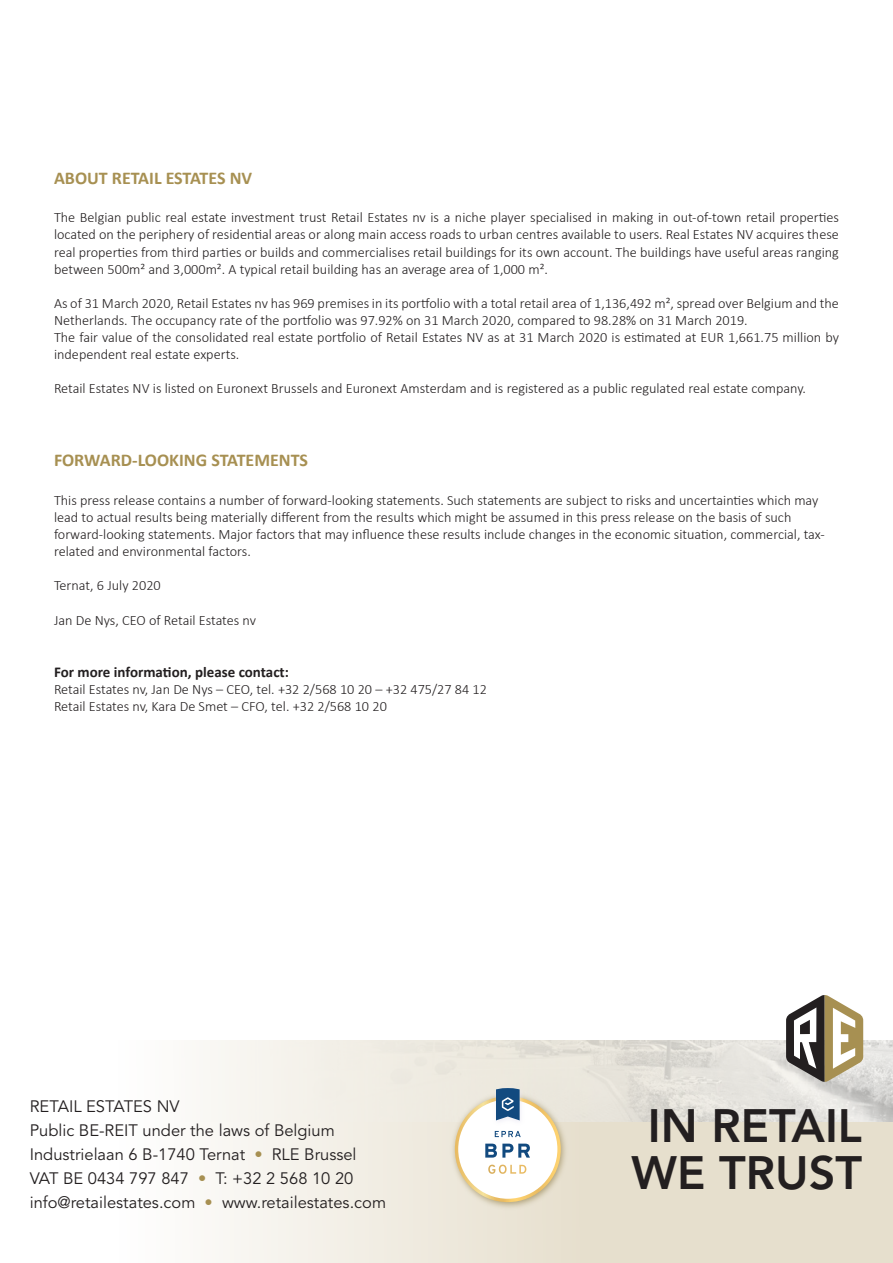
<style>
.page{position:relative;width:893px;height:1263px;background:#fff}
.page>*{position:absolute;margin:0;border:0;box-sizing:border-box;transform-origin:0 0}
.t1{font:800 46.5px "Avenir LT Pro";color:#231f20}
.Titel1{font:700 18px "Calibri";color:#a79052}
.t2{font:16.5px/24px "Avenir LT Pro";color:#231f20}
.Subtitel_bold{font:700 15px "Calibri";color:#231f20}
.t3{font:300 14.25px/17.1px "Calibri";color:#231f20}
.s1{color:#a79052}
</style>
<div class="page">
<div style="left:116px;top:1040px;width:777px;height:223px;background:linear-gradient(to right,#fbf9f7,#e0d7c1)"></div>
<img style="left:180px;top:1040px;width:713px;height:82px">
<svg style="left:786px;top:995px;width:77px;height:87px"></svg>
<img style="left:447px;top:1088px;width:124px;height:124px">
<svg style="left:455px;top:1096px;width:106px;height:106px"></svg>
<div style="left:458px;top:1099px;width:99px;height:100px;background:#fff;border-radius:50%"></div>
<img style="left:490px;top:1083px;width:36px;height:38px">
<svg style="left:496px;top:1088px;width:24px;height:32px"></svg>
<svg style="left:495px;top:1131px;width:26px;height:6px"></svg>
<svg style="left:485px;top:1143px;width:45px;height:14px"></svg>
<svg style="left:488px;top:1164px;width:38px;height:10px"></svg>
<p class="Titel1" style="left:54px;top:165px;width:200px">ABOUT RETAIL ESTATES NV</p>
<p class="t3" style="left:54px;top:209px;width:786px;text-align:justify">The Belgian public real estate investment trust Retail Estates nv is a niche player specialised in making in out-of-town retail properties located on the periphery of residential areas or along main access roads to urban centres available to users. Real Estates NV acquires these real properties from third parties or builds and commercialises retail buildings for its own account. The buildings have useful areas ranging between 500m² and 3,000m². A typical retail building has an average area of 1,000 m².</p>
<p class="t3" style="left:54px;top:294px;width:786px">As of 31 March 2020, Retail Estates nv has 969 premises in its portfolio with a total retail area of 1,136,492 m², spread over Belgium and the<br>Netherlands. The occupancy rate of the portfolio was 97.92% on 31 March 2020, compared to 98.28% on 31 March 2019.</p>
<p class="t3" style="left:54px;top:329px;width:786px">The fair value of the consolidated real estate portfolio of Retail Estates NV as at 31 March 2020 is estimated at EUR 1,661.75 million by independent real estate experts.</p>
<p class="t3" style="left:54px;top:380px;width:754px">Retail Estates NV is listed on Euronext Brussels and Euronext Amsterdam and is registered as a public regulated real estate company.</p>
<p class="Titel1" style="left:54px;top:447px;width:256px">FORWARD-LOOKING STATEMENTS</p>
<p class="t3" style="left:54px;top:491px;width:772px">This press release contains a number of forward-looking statements. Such statements are subject to risks and uncertainties which may lead to actual results being materially different from the results which might be assumed in this press release on the basis of such forward-looking statements. Major factors that may influence these results include changes in the economic situation, commercial, tax&shy;related and environmental factors.</p>
<p class="t3" style="left:54px;top:577px;width:108px">Ternat, 6 July 2020</p>
<p class="t3" style="left:54px;top:611px;width:204px">Jan De Nys, CEO of Retail Estates nv</p>
<p class="Subtitel_bold" style="left:54px;top:661px;width:236px">For more information, please contact:</p>
<p class="t3" style="left:54px;top:680px;width:435px">Retail Estates nv, Jan De Nys – CEO, tel. +32 2/568 10 20 – +32 475/27 84 12</p>
<p class="t3" style="left:54px;top:698px;width:334px">Retail Estates nv, Kara De Smet – CFO, tel. +32 2/568 10 20</p>
<p class="t2" style="left:30px;top:1095px;width:151px">RETAIL ESTATES NV</p>
<p class="t2" style="left:30px;top:1119px;width:307px">Public BE-REIT under the laws of Belgium</p>
<p class="t2" style="left:30px;top:1143px;width:358px">Industrielaan 6 B-1740 Ternat <span class="s1">•</span> RLE Brussel<br>VAT BE 0434 797 847 <span class="s1">•</span> T: +32 2 568 10 20 info@retailestates.com <span class="s1">•</span> www.retailestates.com</p>
<p class="t1" style="left:648px;top:1098px;width:216px">IN RETAIL</p>
<p class="t1" style="left:632px;top:1145px;width:232px">WE TRUST</p>
</div>
